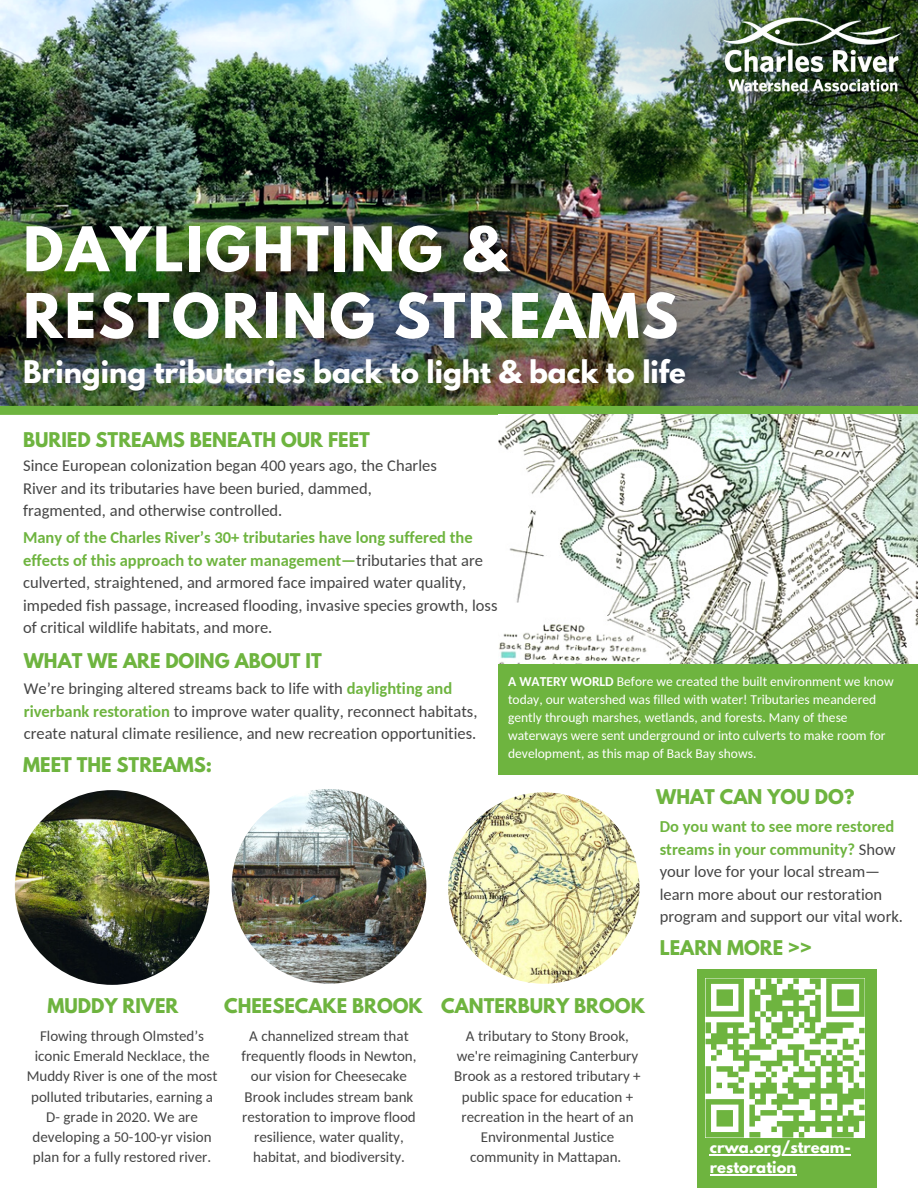
<style>
.page{position:relative;width:918px;height:1188px;background:#fff}
.page>*{position:absolute;margin:0;border:0;box-sizing:border-box;transform-origin:0 0}
.t1{font:700 54.6px/66.8px "League Spartan";letter-spacing:.04em;color:#fff}
.t2{font:700 27.6px "League Spartan";color:#fff}
.t3{font:700 18px "League Spartan";color:#6eb43f}
.t4{font:16.5px/22.5px "Carlito";color:#444}
.t5{font:700 16.5px/22.5px "Carlito";color:#6eb43f;text-align:justify}
.t6{font:15px/20.2px "Carlito";color:#444;text-align:center}
.t7{font:700 14.7px "League Spartan";color:#fff}
.t8{font:13.5px/18px "Carlito";color:#fff}
.s1{font-weight:700;color:#6eb43f}
.s2{font-weight:700}
.s3{font-weight:400;color:#444}
</style>
<div class="page">
<img style="left:0;top:0;width:918px;height:406px">
<img style="left:0;top:200px;width:918px;height:203px">
<div style="left:0;top:406px;width:918px;height:9px;background:#6eb43f"></div>
<img style="left:527px;top:0;width:391px;height:175px">
<img style="left:719px;top:14px;width:186px;height:81px">
<div style="left:498px;top:663px;width:420px;height:111px;background:#6eb43f"></div>
<img style="left:498px;top:415px;width:420px;height:248px">
<img style="left:15px;top:790px;width:195px;height:195px;border-radius:50%">
<img style="left:448px;top:792px;width:192px;height:192px;border-radius:50%">
<img style="left:232px;top:789px;width:194px;height:195px;border-radius:50%">
<div style="left:697px;top:970px;width:179px;height:218px;background:#6eb43f"></div>
<svg style="left:706px;top:978px;width:159px;height:160px"></svg>
<hr style="left:710px;top:1154px;width:141px;height:1px;background:#fff">
<hr style="left:710px;top:1174px;width:86px;height:1px;background:#fff">
<p class="t1" style="left:23px;top:223px;width:657px">DAYLIGHTING &amp;<br>RESTORING STREAMS</p>
<p class="t2" style="left:23px;top:359px;width:664px">Bringing tributaries back to light &amp; back to life</p>
<p class="t3" style="left:23px;top:431px;width:348px">BURIED STREAMS BENEATH OUR FEET</p>
<p class="t4" style="left:23px;top:456px;width:415px">Since European colonization began 400 years ago, the Charles<br>River and its tributaries have been buried, dammed, fragmented, and otherwise controlled.</p>
<p class="t4" style="left:23px;top:528px;width:476px"><span class="s1">Many of the Charles River’s 30+ tributaries have long suffered the effects of this approach to water management—</span>tributaries that are culverted, straightened, and armored face impaired water quality, impeded fish passage, increased flooding, invasive species growth, loss of critical wildlife habitats, and more.</p>
<p class="t3" style="left:24px;top:651px;width:300px">WHAT WE ARE DOING ABOUT IT</p>
<p class="t4" style="left:24px;top:679px;width:455px">We’re bringing altered streams back to life with <span class="s1">daylighting and riverbank restoration</span> to improve water quality, reconnect habitats, create natural climate resilience, and new recreation opportunities.</p>
<p class="t3" style="left:23px;top:756px;width:191px">MEET THE STREAMS:</p>
<p class="t8" style="left:508px;top:674px;width:387px"><span class="s2">A WATERY WORLD</span> Before we created the built environment we know today, our watershed was filled with water! Tributaries meandered gently through marshes, wetlands, and forests. Many of these waterways were sent underground or into culverts to make room for development, as this map of Back Bay shows.</p>
<p class="t3" style="left:656px;top:788px;width:200px">WHAT CAN YOU DO?</p>
<p class="t5" style="left:660px;top:817px;width:237px">Do you want to see more restored streams in your community? <span class="s3">Show your love for your local stream—</span></p>
<p class="t4" style="left:660px;top:884px;width:245px">learn more about our restoration program and support our vital work.</p>
<p class="t3" style="left:660px;top:938px;width:154px">LEARN MORE &gt;&gt;</p>
<p class="t3" style="left:47px;top:997px;width:133px">MUDDY RIVER</p>
<p class="t3" style="left:224px;top:997px;width:200px">CHEESECAKE BROOK</p>
<p class="t3" style="left:441px;top:997px;width:205px">CANTERBURY BROOK</p>
<p class="t6" style="left:27px;top:1027px;width:192px">Flowing through Olmsted’s iconic Emerald Necklace, the<br>Muddy River is one of the most polluted tributaries, earning a<br>D- grade in 2020. We are developing a 50-100-yr vision plan for a fully restored river.</p>
<p class="t6" style="left:241px;top:1027px;width:177px">A channelized stream that frequently floods in Newton, our vision for Cheesecake<br>Brook includes stream bank restoration to improve flood resilience, water quality, habitat, and biodiversity.</p>
<p class="t6" style="left:454px;top:1027px;width:188px">A tributary to Stony Brook, we're reimagining Canterbury<br>Brook as a restored tributary + public space for education + recreation in the heart of an<br>Environmental Justice community in Mattapan.</p>
<p class="t7" style="left:710px;top:1140px;width:143px">crwa.org/stream-</p>
<p class="t7" style="left:710px;top:1160px;width:88px">restoration</p>
</div>
